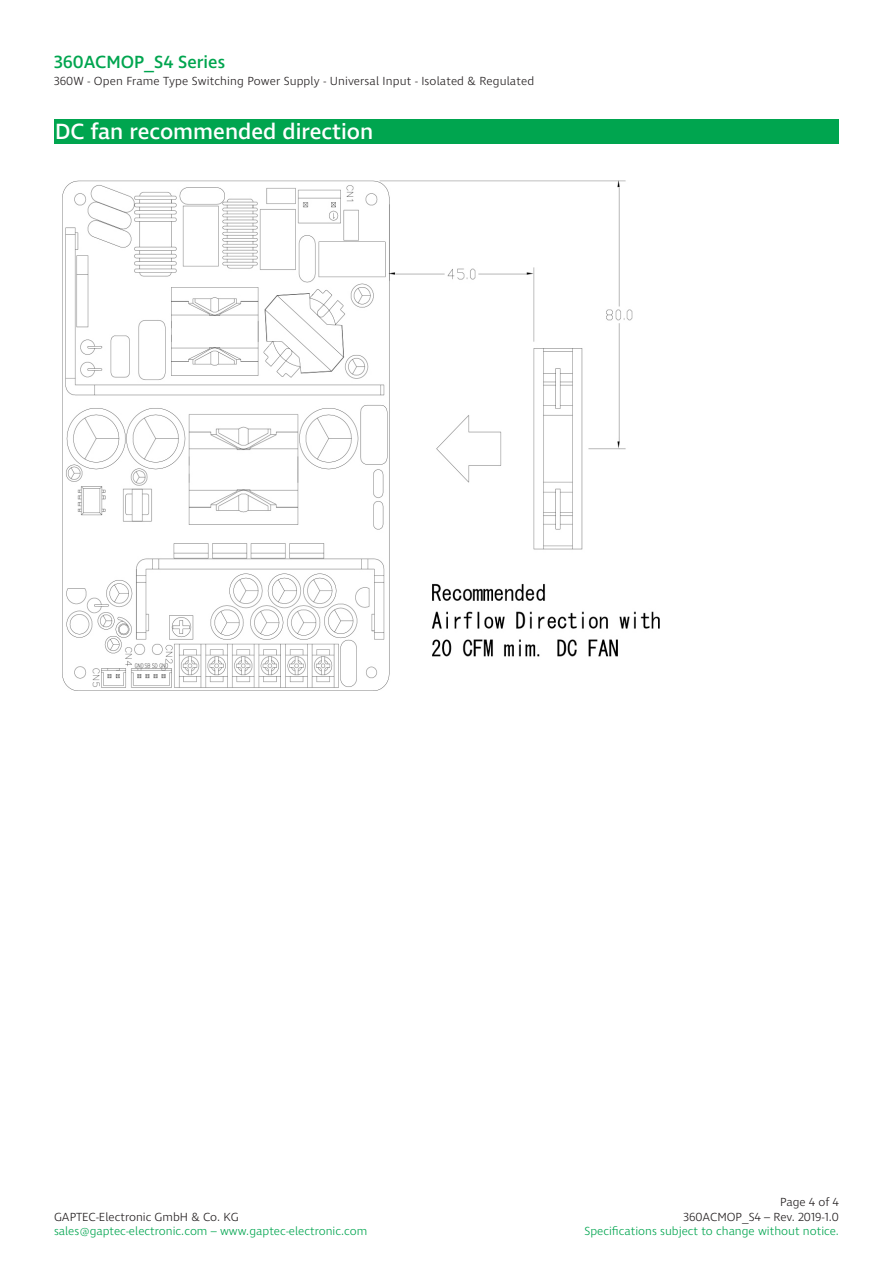
<style>
.page{position:relative;width:893px;height:1263px;background:#fff}
.page>*{position:absolute;margin:0;border:0;box-sizing:border-box;transform-origin:0 0}
.t1{font:500 22.5px "Ingra";color:#fff}
.t2{font:500 18px "Ingra";color:#00a54f}
.t3{font:300 12px/14.4px "Ingra";letter-spacing:.01em;color:#231f20;text-align:right}
.t4{font:300 12px "Ingra";color:#00a54f}
</style>
<div class="page">
<div style="left:54px;top:119px;width:785px;height:25px;background:#00a54f"></div>
<img style="left:63px;top:181px;width:596px;height:509px">
<h2 class="t2" style="left:54px;top:50px;width:173px">360ACMOP_S4 Series</h2>
<p class="t3" style="left:54px;top:75px;width:482px">360W - Open Frame Type Switching Power Supply - Universal Input - Isolated &amp; Regulated</p>
<p class="t1" style="left:55px;top:117px;width:320px">DC fan recommended direction</p>
<p class="t3" style="left:54px;top:1210px;width:186px">GAPTEC-Electronic GmbH &amp; Co. KG</p>
<p class="t4" style="left:54px;top:1223px;width:315px">sales@gaptec-electronic.com – www.gaptec-electronic.com</p>
<p class="t3" style="left:683px;top:1195px;width:157px">Page 4 of 4<br>360ACMOP_S4 – Rev. 2019-1.0</p>
<p class="t4" style="left:585px;top:1223px;width:256px">Specifications subject to change without notice.</p>
</div>
